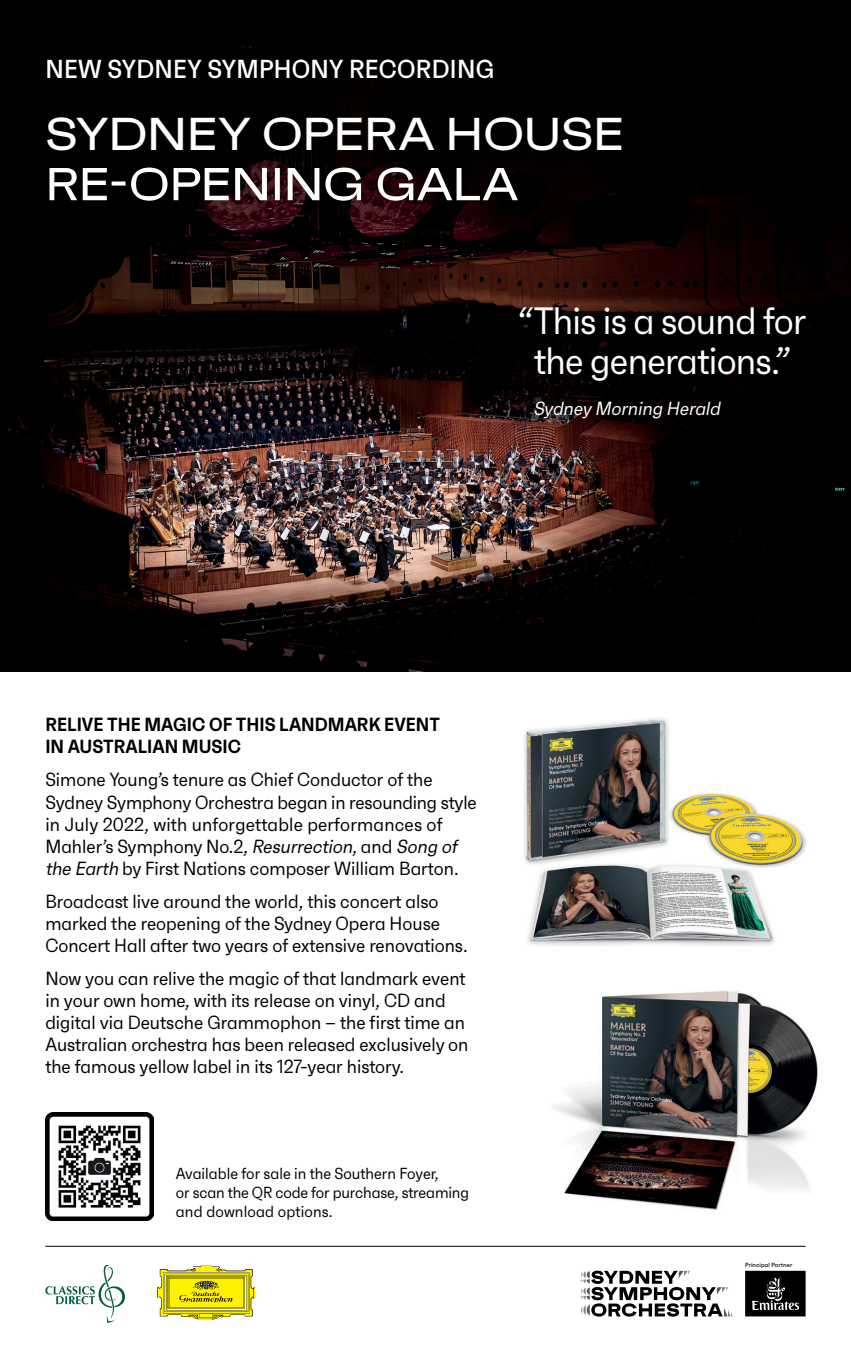
<style>
.page{position:relative;width:851px;height:1361px;background:#fff}
.page>*{position:absolute;margin:0;border:0;box-sizing:border-box;transform-origin:0 0}
.t1{font:500 expanded 46px "Faktum";letter-spacing:-.005em;color:#fff}
.t2{font:38px/40px "Faktum Con";letter-spacing:-.02em;color:#fff;text-align:center}
.t3{font:500 26px "Faktum Con";letter-spacing:.01em;color:#fff}
.t4{font:19px/22px "Faktum Con";color:#000}
.t5{font:600 19px/22px "Faktum Con";color:#000}
.t6{font:italic 19px "Faktum Con";color:#fff}
.t7{font:16px/19.2px "Faktum Con";color:#000}
.t8{font:500 6px "Faktum";color:#000}
.s1{font-style:italic}
</style>
<div class="page">
<img style="left:0;top:0;width:850px;height:672px">
<img style="left:552px;top:990px;width:266px;height:220px">
<svg style="left:45px;top:1265px;width:80px;height:58px"></svg>
<svg style="left:157px;top:1265px;width:98px;height:55px"></svg>
<svg style="left:49px;top:168px;width:469px;height:33px"></svg>
<img style="left:524px;top:717px;width:283px;height:229px">
<svg style="left:580px;top:1270px;width:152px;height:46px"></svg>
<svg style="left:745px;top:1270px;width:60px;height:46px;background:#212121"></svg>
<hr style="left:45px;top:1246px;width:760px;height:1px;background:#000">
<img style="left:45px;top:1112px;width:108px;height:108px">
<h3 class="t3" style="left:45px;top:53px;width:450px">NEW SYDNEY SYMPHONY RECORDING</h3>
<h1 class="t1" style="left:45px;top:106px;width:580px">SYDNEY OPERA HOUSE</h1>
<h2 class="t2" style="left:517px;top:300px;width:290px">“This is a sound for the generations.”</h2>
<p class="t6" style="left:533px;top:396px;width:192px">Sydney Morning Herald</p>
<p class="t5" style="left:45px;top:713px;width:396px">RELIVE THE MAGIC OF THIS LANDMARK EVENT<br>IN AUSTRALIAN MUSIC</p>
<p class="t4" style="left:45px;top:769px;width:433px">Simone Young’s tenure as Chief Conductor of the Sydney Symphony Orchestra began in resounding style in July 2022, with unforgettable performances of Mahler’s Symphony No.2, <span class="s1">Resurrection</span>, and <span class="s1">Song of the Earth</span>by First Nations composer William Barton.</p>
<p class="t4" style="left:45px;top:890px;width:424px">Broadcast live around the world, this concert also marked the reopening of the Sydney Opera House<br>Concert Hall after two years of extensive renovations.</p>
<p class="t4" style="left:45px;top:967px;width:424px">Now you can relive the magic of that landmark event in your own home, with its release on vinyl, CD and digital via Deutsche Grammophon – the first time an Australian orchestra has been released exclusively on the famous yellow label in its 127-year history.</p>
<p class="t7" style="left:176px;top:1163px;width:294px">Available for sale in the Southern Foyer,<br>or scan the QR code for purchase, streaming and download options.</p>
<p class="t8" style="left:745px;top:1261px;width:49px">Principal Partner</p>
</div>
